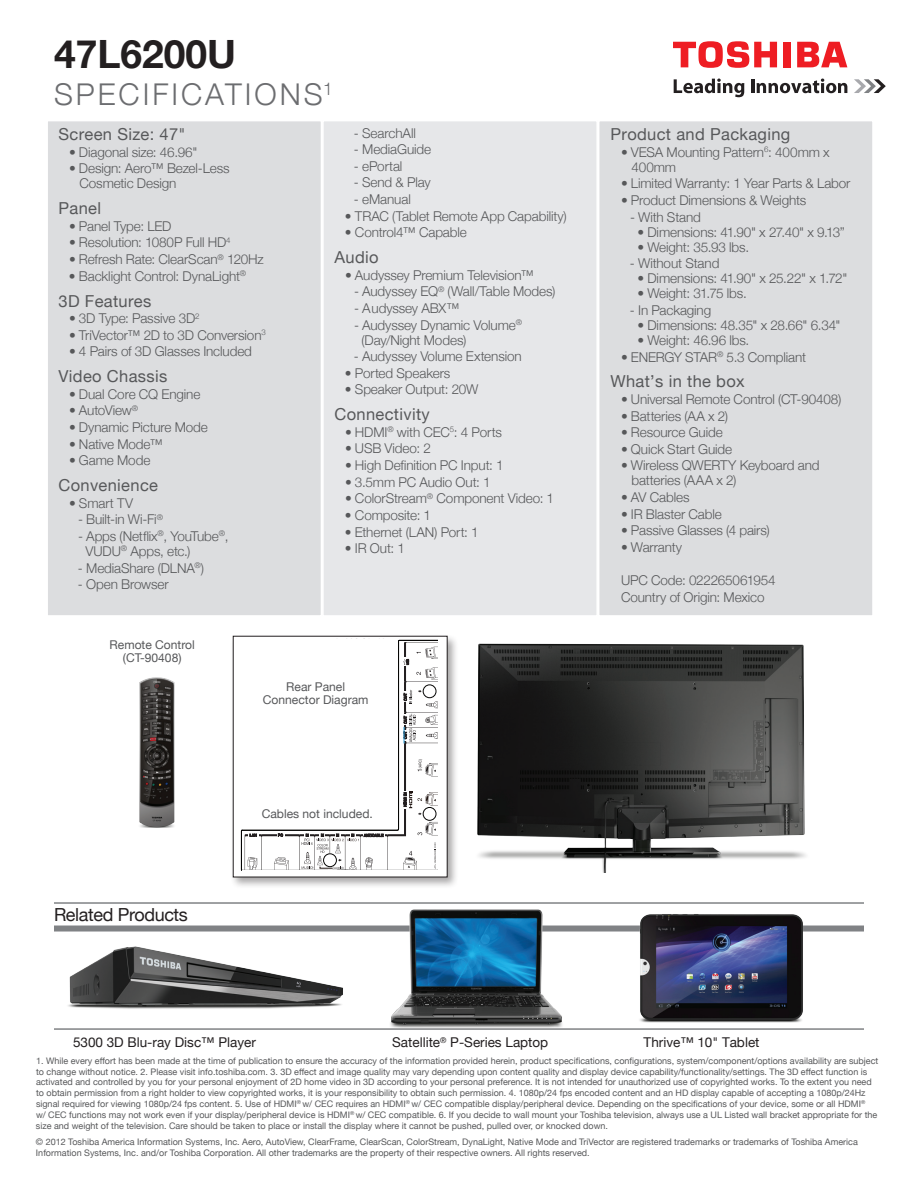
<style>
.page{position:relative;width:918px;height:1188px;background:#fff}
.page>*{position:absolute;margin:0;border:0;box-sizing:border-box;transform-origin:0 0}
.t1{font:700 39px "Helvetica Neue";color:#231f20}
.t2{font:300 30px "Helvetica Neue";letter-spacing:.1em;color:#6c6d70}
.t3{font:18px "Helvetica Neue";letter-spacing:-.02em;color:#231f20}
.t4{font:16.5px "Helvetica Neue";letter-spacing:.02em;color:#57585a}
.t5{font:300 13.5px/15px "Helvetica Neue";letter-spacing:-.01em;color:#57585a}
.t6{font:13.5px "Helvetica Neue";color:#231f20}
.t7{font:12.15px/13.4px "Helvetica Neue";color:#57585a;text-align:center}
.t8{font:9px/10.8px "Helvetica Neue";color:#57585a}
</style>
<div class="page">
<svg style="left:854px;top:79px;width:32px;height:14px"></svg>
<svg style="left:674px;top:79px;width:70px;height:18px"></svg>
<hr style="left:751px;top:79px;width:3px;height:14px;background:#231f20">
<svg style="left:757px;top:79px;width:90px;height:14px"></svg>
<div style="left:783px;top:42px;width:8px;height:25px;background:#ee1d23"></div>
<svg style="left:797px;top:42px;width:50px;height:25px"></svg>
<svg style="left:673px;top:41px;width:104px;height:27px"></svg>
<div style="left:46px;top:120px;width:276px;height:497px;background:#dcdddf;border:2px solid #fff"></div>
<div style="left:322px;top:120px;width:276px;height:497px;background:#e6e7e9;border:2px solid #fff"></div>
<div style="left:598px;top:120px;width:276px;height:497px;background:#dcdddf;border:2px solid #fff"></div>
<img style="left:139px;top:677px;width:36px;height:151px">
<div style="left:230px;top:634px;width:229px;height:256px;background:#231f20;opacity:.4"></div>
<div style="left:233px;top:636px;width:214px;height:241px;background:#fff"></div>
<img style="left:477px;top:643px;width:329px;height:230px">
<svg style="left:241px;top:639px;width:197px;height:232px"></svg>
<svg style="left:301px;top:833px;width:83px;height:37px"></svg>
<svg style="left:404px;top:714px;width:12px;height:29px"></svg>
<div style="left:54px;top:926px;width:810px;height:6px;background:#808285"></div>
<hr style="left:54px;top:902px;width:810px;height:2px;background:#808285">
<hr style="left:54px;top:1028px;width:810px;height:2px;background:#808285">
<img style="left:60px;top:925px;width:295px;height:105px">
<img style="left:625px;top:902px;width:190px;height:128px">
<img style="left:382px;top:902px;width:187px;height:128px">
<h1 class="t1" style="left:54px;top:19px;width:184px">47L6200U</h1>
<h2 class="t2" style="left:54px;top:70px;width:281px">SPECIFICATIONS<sup>1</sup></h2>
<h3 class="t4" style="left:58px;top:120px;width:129px">Screen Size: 47"</h3>
<h3 class="t5" style="left:69px;top:144px;width:130px">• Diagonal size: 46.96"</h3>
<h3 class="t5" style="left:80px;top:160px;width:152px;text-indent:-11px">• Design: Aero™ Bezel-Less<br>Cosmetic Design</h3>
<h3 class="t4" style="left:58px;top:194px;width:44px">Panel</h3>
<h3 class="t5" style="left:69px;top:218px;width:104px">• Panel Type: LED</h3>
<h3 class="t5" style="left:69px;top:234px;width:163px">• Resolution: 1080P Full HD<sup>4</sup></h3>
<h3 class="t5" style="left:69px;top:251px;width:196px">• Refresh Rate: ClearScan<sup>®</sup> 120Hz</h3>
<h3 class="t5" style="left:69px;top:268px;width:179px">• Backlight Control: DynaLight<sup>®</sup></h3>
<h3 class="t4" style="left:58px;top:287px;width:94px">3D Features</h3>
<h3 class="t5" style="left:69px;top:310px;width:132px">• 3D Type: Passive 3D<sup>2</sup></h3>
<h3 class="t5" style="left:69px;top:327px;width:198px">• TriVector™ 2D to 3D Conversion<sup>3</sup></h3>
<h3 class="t5" style="left:69px;top:343px;width:185px">• 4 Pairs of 3D Glasses Included</h3>
<h3 class="t4" style="left:58px;top:362px;width:110px">Video Chassis</h3>
<h3 class="t5" style="left:69px;top:386px;width:133px">• Dual Core CQ Engine</h3>
<h3 class="t5" style="left:69px;top:402px;width:71px">• AutoView<sup>®</sup></h3>
<h3 class="t5" style="left:69px;top:419px;width:140px">• Dynamic Picture Mode</h3>
<h3 class="t5" style="left:69px;top:436px;width:95px">• Native Mode™</h3>
<h3 class="t5" style="left:69px;top:452px;width:83px">• Game Mode</h3>
<h3 class="t4" style="left:58px;top:471px;width:101px">Convenience</h3>
<h3 class="t5" style="left:69px;top:495px;width:66px">• Smart TV</h3>
<h3 class="t5" style="left:78px;top:511px;width:87px">- Built-in Wi-Fi<sup>®</sup></h3>
<h3 class="t5" style="left:85px;top:528px;width:145px;text-indent:-7px">- Apps (Netflix<sup>®</sup>, YouTube<sup>®</sup>,<br>VUDU<sup>®</sup> Apps, etc.)</h3>
<h3 class="t5" style="left:78px;top:559px;width:127px">- MediaShare (DLNA<sup>®</sup>)</h3>
<h3 class="t5" style="left:78px;top:576px;width:92px">- Open Browser</h3>
<h3 class="t7" style="left:110px;top:637px;width:87px">Remote Control (CT-90408)</h3>
<h3 class="t5" style="left:354px;top:124px;width:63px">- SearchAll</h3>
<h3 class="t5" style="left:354px;top:141px;width:79px">- MediaGuide</h3>
<h3 class="t5" style="left:354px;top:158px;width:50px">- ePortal</h3>
<h3 class="t5" style="left:354px;top:174px;width:78px">- Send &amp; Play</h3>
<h3 class="t5" style="left:354px;top:191px;width:58px">- eManual</h3>
<h3 class="t5" style="left:345px;top:208px;width:223px">• TRAC (Tablet Remote App Capability)</h3>
<h3 class="t5" style="left:345px;top:224px;width:123px">• Control4™ Capable</h3>
<h3 class="t4" style="left:334px;top:243px;width:46px">Audio</h3>
<h3 class="t5" style="left:345px;top:267px;width:190px">• Audyssey Premium Television™</h3>
<h3 class="t5" style="left:354px;top:283px;width:203px">- Audyssey EQ<sup>®</sup> (Wall/Table Modes)</h3>
<h3 class="t5" style="left:354px;top:300px;width:107px">- Audyssey ABX™</h3>
<h3 class="t5" style="left:362px;top:316px;width:162px;text-indent:-7px">- Audyssey Dynamic Volume<sup>® </sup>(Day/Night Modes)</h3>
<h3 class="t5" style="left:354px;top:348px;width:169px">- Audyssey Volume Extension</h3>
<h3 class="t5" style="left:345px;top:365px;width:107px">• Ported Speakers</h3>
<h3 class="t5" style="left:345px;top:381px;width:135px">• Speaker Output: 20W</h3>
<h3 class="t4" style="left:334px;top:400px;width:97px">Connectivity</h3>
<h3 class="t5" style="left:345px;top:424px;width:158px">• HDMI<sup>®</sup> with CEC<sup>5</sup>: 4 Ports</h3>
<h3 class="t5" style="left:345px;top:440px;width:87px">• USB Video: 2</h3>
<h3 class="t5" style="left:345px;top:457px;width:160px">• High Definition PC Input: 1</h3>
<h3 class="t5" style="left:345px;top:474px;width:147px">• 3.5mm PC Audio Out: 1</h3>
<h3 class="t5" style="left:345px;top:490px;width:211px">• ColorStream<sup>®</sup> Component Video: 1</h3>
<h3 class="t5" style="left:345px;top:507px;width:88px">• Composite: 1</h3>
<h3 class="t5" style="left:345px;top:523px;width:135px">• Ethernet (LAN) Port: 1</h3>
<h3 class="t5" style="left:345px;top:540px;width:62px">• IR Out: 1</h3>
<h3 class="t7" style="left:263px;top:679px;width:107px">Rear Panel<br>Connector Diagram</h3>
<h3 class="t3" style="left:54px;top:900px;width:135px">Related Products</h3>
<h3 class="t7" style="left:262px;top:806px;width:113px">Cables not included.</h3>
<h3 class="t4" style="left:610px;top:120px;width:181px">Product and Packaging</h3>
<h3 class="t5" style="left:632px;top:144px;width:200px;text-indent:-11px">• VESA Mounting Pattern<sup>6</sup>: 400mm x<br>400mm</h3>
<h3 class="t5" style="left:621px;top:175px;width:231px">• Limited Warranty: 1 Year Parts &amp; Labor</h3>
<h3 class="t5" style="left:621px;top:192px;width:187px">• Product Dimensions &amp; Weights</h3>
<h3 class="t5" style="left:630px;top:209px;width:73px">- With Stand</h3>
<h3 class="t5" style="left:637px;top:224px;width:209px">• Dimensions: 41.90" x 27.40" x 9.13”</h3>
<h3 class="t5" style="left:637px;top:239px;width:113px">• Weight: 35.93 lbs.</h3>
<h3 class="t5" style="left:630px;top:255px;width:91px">- Without Stand</h3>
<h3 class="t5" style="left:637px;top:270px;width:211px">• Dimensions: 41.90" x 25.22" x 1.72"</h3>
<h3 class="t5" style="left:637px;top:285px;width:111px">• Weight: 31.75 lbs.</h3>
<h3 class="t5" style="left:630px;top:302px;width:83px">- In Packaging</h3>
<h3 class="t5" style="left:637px;top:317px;width:205px">• Dimensions: 48.35" x 28.66" 6.34"</h3>
<h3 class="t5" style="left:637px;top:332px;width:113px">• Weight: 46.96 lbs.</h3>
<h3 class="t5" style="left:621px;top:348px;width:187px">• ENERGY STAR<sup>®</sup> 5.3 Compliant</h3>
<h3 class="t4" style="left:610px;top:367px;width:136px">What’s in the box</h3>
<h3 class="t5" style="left:621px;top:391px;width:222px">• Universal Remote Control (CT-90408)</h3>
<h3 class="t5" style="left:621px;top:408px;width:109px">• Batteries (AA x 2)</h3>
<h3 class="t5" style="left:621px;top:424px;width:103px">• Resource Guide</h3>
<h3 class="t5" style="left:621px;top:441px;width:113px">• Quick Start Guide</h3>
<h3 class="t5" style="left:632px;top:457px;width:190px;text-indent:-11px">• Wireless QWERTY Keyboard and batteries (AAA x 2)</h3>
<h3 class="t5" style="left:621px;top:489px;width:70px">• AV Cables</h3>
<h3 class="t5" style="left:621px;top:506px;width:102px">• IR Blaster Cable</h3>
<h3 class="t5" style="left:621px;top:522px;width:150px">• Passive Glasses (4 pairs)</h3>
<h3 class="t5" style="left:621px;top:539px;width:63px">• Warranty</h3>
<h3 class="t5" style="left:621px;top:571px;width:156px;line-height:16.6px">UPC Code: 022265061954<br>Country of Origin: Mexico</h3>
<h3 class="t6" style="left:392px;top:1031px;width:158px">Satellite<sup>®</sup> P-Series Laptop</h3>
<h3 class="t6" style="left:644px;top:1031px;width:117px">Thrive™ 10" Tablet</h3>
<h3 class="t6" style="left:73px;top:1031px;width:184px">5300 3D Blu-ray Disc™ Player</h3>
<p class="t8" style="left:36px;top:1055px;width:844px">1. While every effort has been made at the time of publication to ensure the accuracy of the information provided herein, product specifications, configurations, system/component/options availability are subject to change without notice. 2. Please visit info.toshiba.com. 3. 3D effect and image quality may vary depending upon content quality and display device capability/functionality/settings. The 3D effect function is activated and controlled by you for your personal enjoyment of 2D home video in 3D according to your personal preference. It is not intended for unauthorized use of copyrighted works. To the extent you need to obtain permission from a right holder to view copyrighted works, it is your responsibility to obtain such permission. 4. 1080p/24 fps encoded content and an HD display capable of accepting a 1080p/24Hz signal required for viewing 1080p/24 fps content. 5. Use of HDMI<sup>®</sup> w/ CEC requires an HDMI<sup>®</sup> w/ CEC compatible display/peripheral device. Depending on the specifications of your device, some or all HDMI<sup>®<br></sup>w/ CEC functions may not work even if your display/peripheral device is HDMI<sup>®</sup> w/ CEC compatible. 6. If you decide to wall mount your Toshiba television, always use a UL Listed wall bracket appropriate for the size and weight of the television. Care should be taken to place or install the display where it cannot be pushed, pulled over, or knocked down.</p>
<p class="t8" style="left:36px;top:1136px;width:823px">© 2012 Toshiba America Information Systems, Inc. Aero, AutoView, ClearFrame, ClearScan, ColorStream, DynaLight, Native Mode and TriVector are registered trademarks or trademarks of Toshiba America<br>Information Systems, Inc. and/or Toshiba Corporation. All other trademarks are the property of their respective owners. All rights reserved.</p>
</div>
